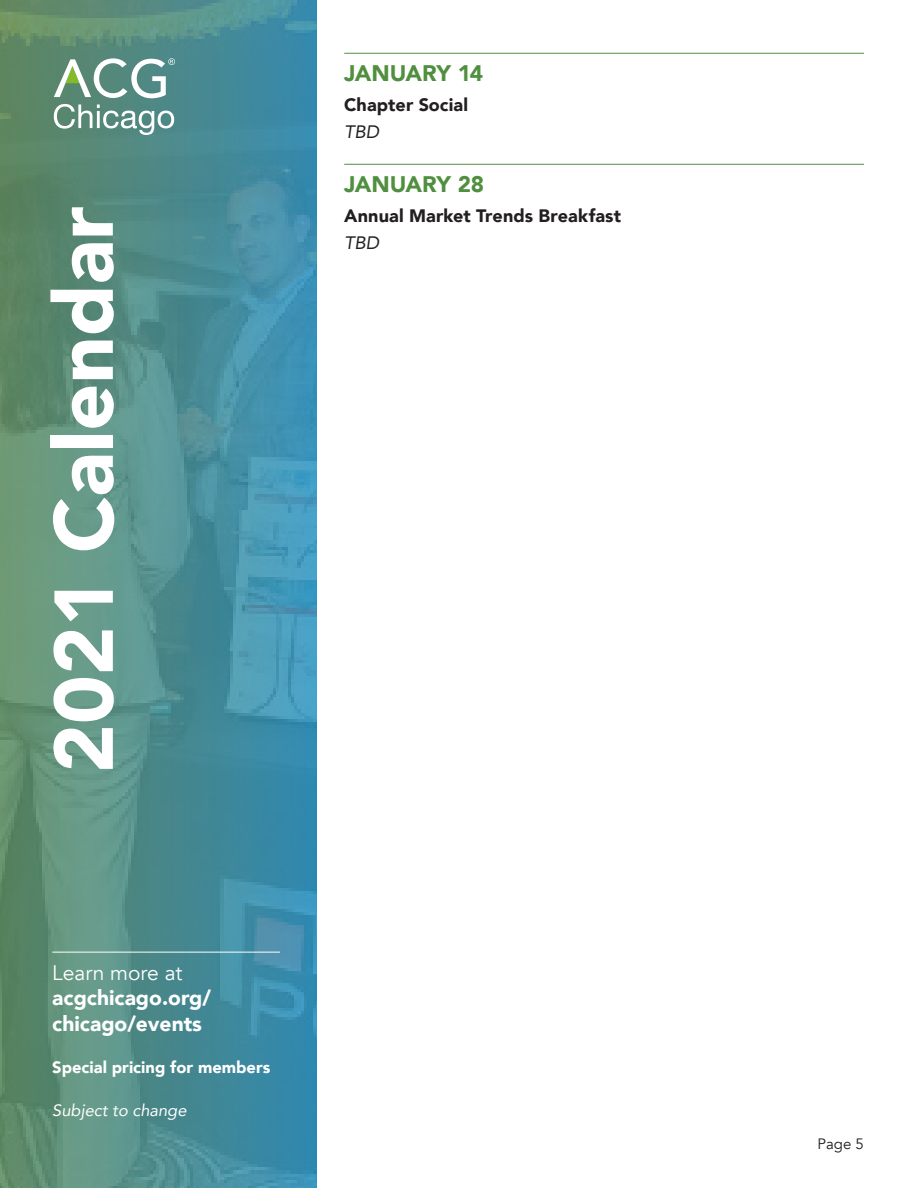
<style>
.page{position:relative;width:918px;height:1188px;background:#fff}
.page>*{position:absolute;margin:0;border:0;box-sizing:border-box;transform-origin:0 0}
.t1{font:900 82.5px "Avenir";color:#fff}
.Date{font:900 22.5px "Avenir";letter-spacing:-.01em;color:#508f40}
.t2{font:900 21px/25.5px "Avenir";color:#fff}
.t3{font:21px "Avenir";color:#fff}
.Program_Name{font:900 18px "Avenir";letter-spacing:.005em;color:#231f20}
.Hashtag{font:italic 18px "Avenir";color:#231f20}
.t4{font:900 16.5px "Avenir";color:#fff}
.t5{font:italic 16.5px "Avenir";color:#fff}
.t6{font:15px "Avenir";color:#231f20}
</style>
<div class="page">
<img style="left:0;top:0;width:316px;height:1188px">
<svg style="left:54px;top:58px;width:121px;height:40px"></svg>
<svg style="left:54px;top:104px;width:120px;height:31px"></svg>
<hr style="left:52px;top:952px;width:228px;height:1px;background:#fff">
<hr style="left:344px;top:53px;width:520px;height:1px;background:#508f40">
<hr style="left:344px;top:164px;width:520px;height:1px;background:#508f40">
<h1 class="t1" style="left:13px;top:773px;width:568px;rotate:-90deg">2021 Calendar</h1>
<p class="Date" style="left:344px;top:54px;width:140px">JANUARY 14</p>
<p class="Program_Name" style="left:344px;top:89px;width:125px">Chapter Social</p>
<p class="Hashtag" style="left:344px;top:120px;width:37px">TBD</p>
<p class="Date" style="left:344px;top:165px;width:141px">JANUARY 28</p>
<p class="Program_Name" style="left:344px;top:200px;width:278px">Annual Market Trends Breakfast</p>
<p class="Hashtag" style="left:344px;top:231px;width:37px">TBD</p>
<p class="t3" style="left:52px;top:960px;width:132px">Learn more at</p>
<p class="t2" style="left:52px;top:984px;width:160px">acgchicago.org/ chicago/events</p>
<p class="t4" style="left:52px;top:1053px;width:220px">Special pricing for members</p>
<p class="t5" style="left:52px;top:1100px;width:136px">Subject to change</p>
<p class="t6" style="left:818px;top:1135px;width:48px">Page 5</p>
</div>
